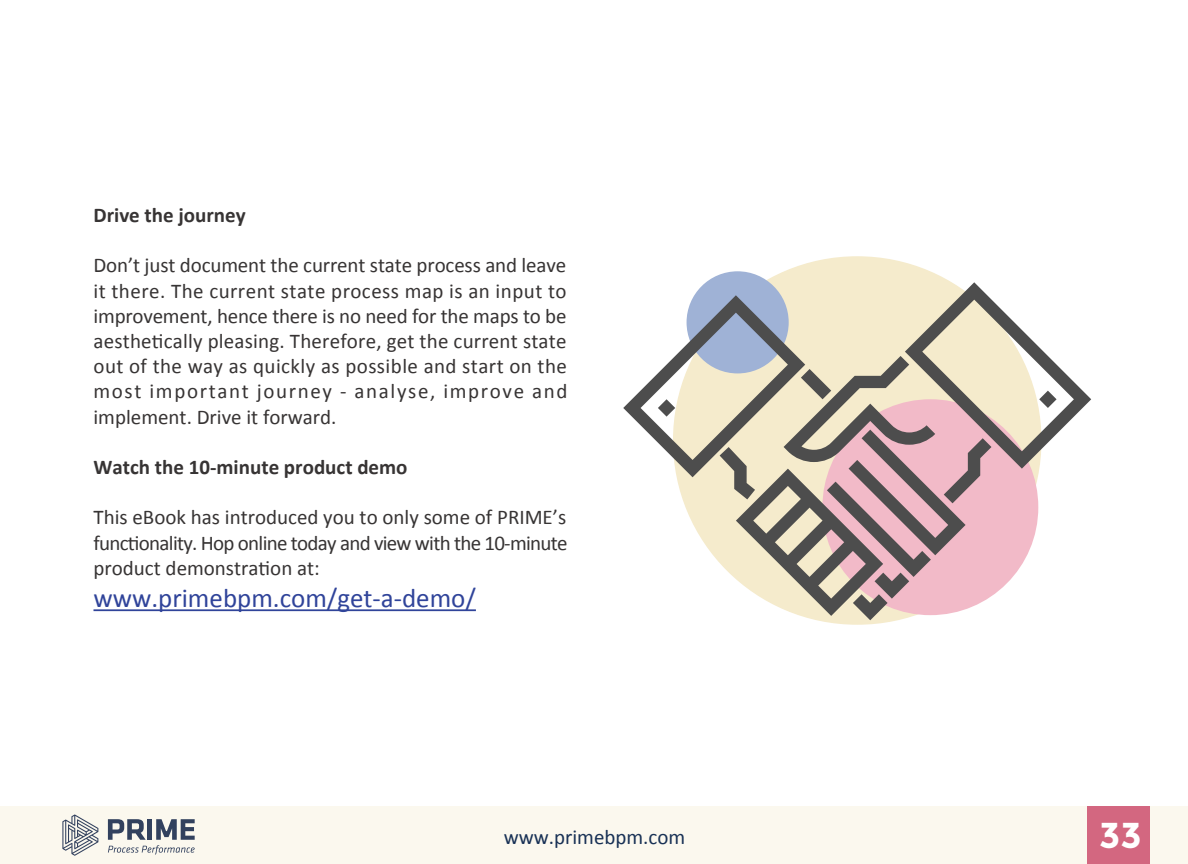
<style>
.page{position:relative;width:1188px;height:864px;background:#fff}
.page>*{position:absolute;margin:0;border:0;box-sizing:border-box;transform-origin:0 0}
.t1{font:700 36px "Montserrat";color:#fff}
.t2{font:27px "Calibri";color:#30449a}
.t3{font:21px/25.2px "Calibri";color:#373434;text-align:justify}
.t4{font:700 21px "Calibri";color:#373434}
.t5{font:21px "Calibri";color:#183155}
</style>
<div class="page">
<div style="left:0;top:806px;width:1187px;height:58px;background:#fbf8ee"></div>
<svg style="left:108px;top:819px;width:87px;height:36px"></svg>
<svg style="left:62px;top:815px;width:36px;height:41px"></svg>
<hr style="left:93px;top:609px;width:383px;height:2px;background:#30449a">
<div style="left:673px;top:256px;width:368px;height:369px;background:#f5ebcc;border-radius:50%"></div>
<div style="left:687px;top:271px;width:102px;height:102px;background:#9fb2d6;border-radius:50%"></div>
<svg style="left:623px;top:282px;width:468px;height:338px"></svg>
<div style="left:1087px;top:807px;width:63px;height:57px;background:#d36780"></div>
<p class="t4" style="left:94px;top:202px;width:154px">Drive the journey</p>
<p class="t3" style="left:94px;top:253px;width:476px">Don’t just document the current state process and leave it there. The current state process map is an input to improvement, hence there is no need for the maps to be aesthetically pleasing. Therefore, get the current state out of the way as quickly as possible and start on the most important journey - analyse, improve and implement. Drive it forward.</p>
<p class="t4" style="left:94px;top:454px;width:316px">Watch the 10-minute product demo</p>
<p class="t3" style="left:94px;top:505px;width:476px">This eBook has introduced you to only some of PRIME’s functionality. Hop online today and view with the 10-minute product demonstration at:</p>
<p class="t2" style="left:93px;top:581px;width:384px">www.primebpm.com/get-a-demo/</p>
<p class="t5" style="left:504px;top:823px;width:183px">www.primebpm.com</p>
<h1 class="t1" style="left:1099px;top:814px;width:44px">33</h1>
</div>
